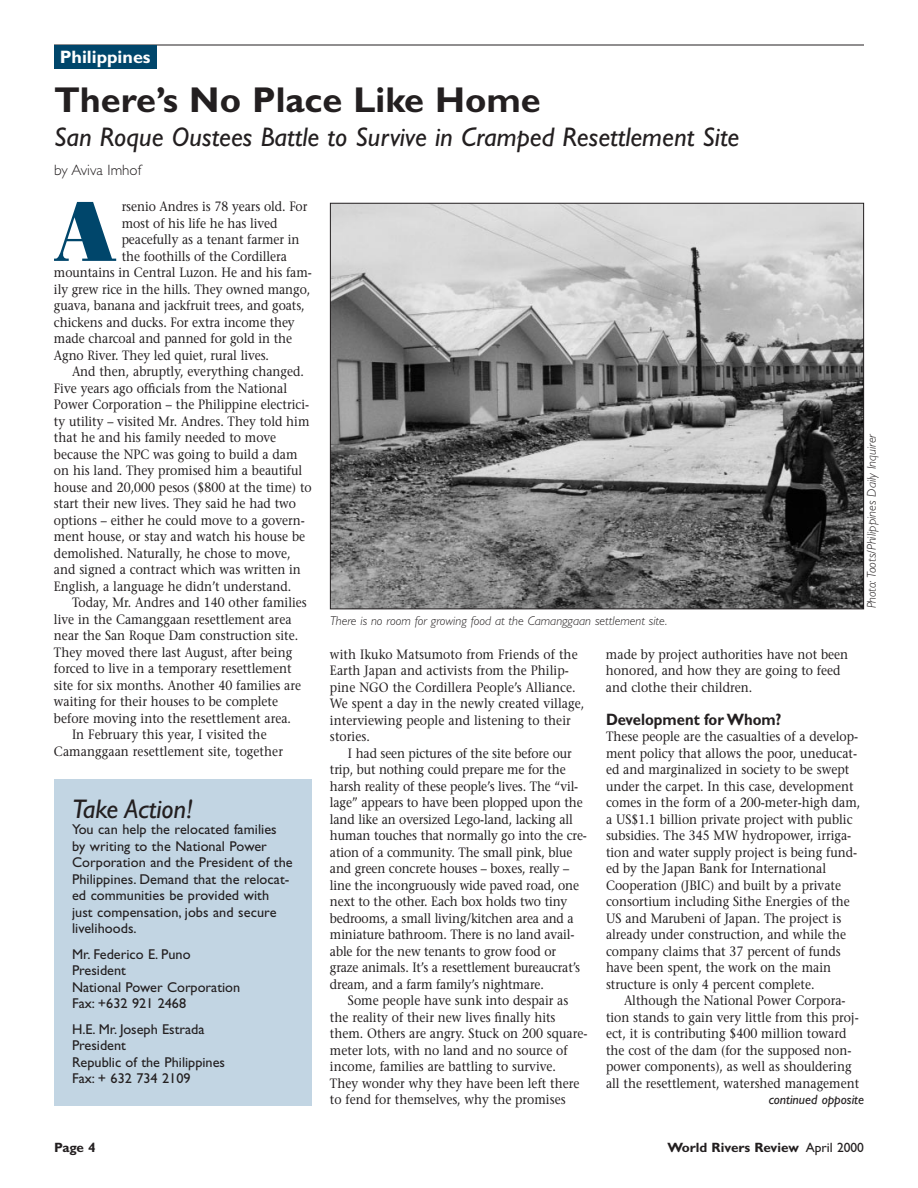
<style>
.page{position:relative;width:918px;height:1188px;background:#fff}
.page>*{position:absolute;margin:0;border:0;box-sizing:border-box;transform-origin:0 0}
.t1{font:85.05px "Bodoni Poster";color:#00466b;scale:.9 1}
.t2{font:700 36px "Gill Sans";color:#231f20}
.t3{font:italic 27px "Gill Sans";color:#231f20}
.t4{font:700 18px "Gill Sans";color:#fff}
.t5{font:700 16.5px "Gill Sans";color:#231f20;scale:.9 1}
.t6{font:300 15px "Gill Sans";color:#231f20}
.t7{font:14.25px/16.5px "Gill Sans";letter-spacing:.005em;color:#231f20}
.t8{font:13.5px/16.5px "Stone Serif";color:#231f20;scale:.9 1}
.t9{font:700 13.5px "Gill Sans";color:#231f20}
.t10{font:italic 13.5px "Gill Sans";color:#231f20}
.t11{font:italic 300 12.75px "Gill Sans";color:#231f20}
.s1{font-weight:400}
</style>
<div class="page">
<hr style="left:54px;top:45px;width:810px;height:1px;background:#231f20">
<div style="left:54px;top:45px;width:102px;height:24px;background:#00466b"></div>
<img style="left:332px;top:205px;width:530px;height:402px">
<div style="left:54px;top:780px;width:258px;height:326px;background:#c2d5e3"></div>
<h3 class="t4" style="left:60px;top:50px;width:92px">Philippines</h3>
<h2 class="t2" style="left:54px;top:87px;width:488px">There’s No Place Like Home</h2>
<h3 class="t3" style="left:54px;top:128px;width:687px">San Roque Oustees Battle to Survive in Cramped Resettlement Site</h3>
<p class="t6" style="left:54px;top:164px;width:89px">by Aviva Imhof</p>
<h1 class="t1" style="left:53px;top:201px;width:72px">A</h1>
<p class="t8" style="left:122px;top:200px;width:208px">rsenio Andres is 78 years old. For</p>
<p class="t8" style="left:122px;top:216px;width:175px">most of his life he has lived</p>
<p class="t8" style="left:122px;top:233px;width:199px">peacefully as a tenant farmer in</p>
<p class="t8" style="left:122px;top:249px;width:185px">the foothills of the Cordillera</p>
<p class="t8" style="left:54px;top:266px;width:288px">mountains in Central Luzon. He and his fam-</p>
<p class="t8" style="left:54px;top:282px;width:286px">ily grew rice in the hills. They owned mango,</p>
<p class="t8" style="left:54px;top:299px;width:280px">guava, banana and jackfruit trees, and goats,</p>
<p class="t8" style="left:54px;top:315px;width:269px">chickens and ducks. For extra income they</p>
<p class="t8" style="left:54px;top:332px;width:266px">made charcoal and panned for gold in the</p>
<p class="t8" style="left:54px;top:348px;width:240px">Agno River. They led quiet, rural lives.</p>
<p class="t8" style="left:72px;top:365px;width:259px">And then, abruptly, everything changed.</p>
<p class="t8" style="left:54px;top:381px;width:261px">Five years ago officials from the National</p>
<p class="t8" style="left:54px;top:398px;width:285px">Power Corporation – the Philippine electrici-</p>
<p class="t8" style="left:54px;top:414px;width:285px">ty utility – visited Mr. Andres. They told him</p>
<p class="t8" style="left:54px;top:431px;width:249px">that he and his family needed to move</p>
<p class="t8" style="left:54px;top:447px;width:272px">because the NPC was going to build a dam</p>
<p class="t8" style="left:54px;top:464px;width:277px">on his land. They promised him a beautiful</p>
<p class="t8" style="left:54px;top:480px;width:288px">house and 20,000 pesos ($800 at the time) to</p>
<p class="t8" style="left:54px;top:497px;width:271px">start their new lives. They said he had two</p>
<p class="t8" style="left:54px;top:513px;width:280px">options – either he could move to a govern-</p>
<p class="t8" style="left:54px;top:530px;width:281px">ment house, or stay and watch his house be</p>
<p class="t8" style="left:54px;top:546px;width:265px">demolished. Naturally, he chose to move,</p>
<p class="t8" style="left:54px;top:563px;width:276px">and signed a contract which was written in</p>
<p class="t8" style="left:54px;top:579px;width:265px">English, a language he didn’t understand.</p>
<p class="t8" style="left:72px;top:596px;width:262px">Today, Mr. Andres and 140 other families</p>
<p class="t8" style="left:54px;top:612px;width:265px">live in the Camanggaan resettlement area</p>
<p class="t8" style="left:54px;top:629px;width:273px">near the San Roque Dam construction site.</p>
<p class="t8" style="left:54px;top:645px;width:266px">They moved there last August, after being</p>
<p class="t8" style="left:54px;top:662px;width:265px">forced to live in a temporary resettlement</p>
<p class="t8" style="left:54px;top:678px;width:276px">site for six months. Another 40 families are</p>
<p class="t8" style="left:54px;top:695px;width:250px">waiting for their houses to be complete</p>
<p class="t8" style="left:54px;top:711px;width:265px">before moving into the resettlement area.</p>
<p class="t8" style="left:72px;top:728px;width:218px">In February this year, I visited the</p>
<p class="t8" style="left:54px;top:744px;width:256px">Camanggaan resettlement site, together</p>
<h3 class="t3" style="left:72px;top:799px;width:123px">Take Action!</h3>
<p class="t7" style="left:72px;top:823px;width:222px">You can help the relocated families by writing to the National Power<br>Corporation and the President of the<br>Philippines. Demand that the relocat&shy;ed communities be provided with just compensation, jobs and secure livelihoods.</p>
<p class="t7" style="left:72px;top:947px;width:170px">Mr. Federico E. Puno<br>President<br>National Power Corporation<br>Fax: +632 921 2468</p>
<p class="t7" style="left:72px;top:1022px;width:155px">H.E. Mr. Joseph Estrada<br>President<br>Republic of the Philippines<br>Fax: + 632 734 2109</p>
<p class="t11" style="left:330px;top:616px;width:339px">There is no room for growing food at the Camanggaan settlement site.</p>
<p class="t11" style="left:867px;top:608px;width:176px;rotate:-90deg">Photo: Toots/Philippines Daily Inquirer</p>
<p class="t8" style="left:330px;top:647px;width:284px">with Ikuko Matsumoto from Friends of the Earth Japan and activists from the Philip&shy;pine NGO the Cordillera People’s Alliance.<br>We spent a day in the newly created village, interviewing people and listening to their stories.</p>
<p class="t8" style="left:330px;top:746px;width:287px;text-indent:18px">I had seen pictures of the site before our trip, but nothing could prepare me for the harsh reality of these people’s lives. The “vil&shy;lage” appears to have been plopped upon the land like an oversized Lego-land, lacking all human touches that normally go into the cre&shy;ation of a community. The small pink, blue and green concrete houses – boxes, really – line the incongruously wide paved road, one next to the other. Each box holds two tiny bedrooms, a small living/kitchen area and a miniature bathroom. There is no land avail&shy;able for the new tenants to grow food or graze animals. It’s a resettlement bureaucrat’s dream, and a farm family’s nightmare.</p>
<p class="t8" style="left:330px;top:994px;width:288px;text-indent:18px">Some people have sunk into despair as the reality of their new lives finally hits them. Others are angry. Stuck on 200 square&shy;meter lots, with no land and no source of income, families are battling to survive.<br>They wonder why they have been left there to fend for themselves, why the promises</p>
<p class="t8" style="left:606px;top:647px;width:271px">made by project authorities have not been honored, and how they are going to feed and clothe their children.</p>
<p class="t5" style="left:606px;top:714px;width:196px">Development for Whom?</p>
<p class="t8" style="left:606px;top:730px;width:284px">These people are the casualties of a develop&shy;ment policy that allows the poor, uneducat&shy;ed and marginalized in society to be swept under the carpet. In this case, development comes in the form of a 200-meter-high dam, a US$1.1 billion private project with public subsidies. The 345 MW hydropower, irriga&shy;tion and water supply project is being fund&shy;ed by the Japan Bank for International Cooperation (JBIC) and built by a private consortium including Sithe Energies of the US and Marubeni of Japan. The project is already under construction, and while the company claims that 37 percent of funds have been spent, the work on the main structure is only 4 percent complete.</p>
<p class="t8" style="left:606px;top:994px;width:283px;text-indent:18px">Although the National Power Corpora&shy;tion stands to gain very little from this proj&shy;ect, it is contributing $400 million toward the cost of the dam (for the supposed non&shy;power components), as well as shouldering all the resettlement, watershed management</p>
<p class="t10" style="left:769px;top:1095px;width:97px">continued opposite</p>
<p class="t9" style="left:54px;top:1143px;width:43px">Page 4</p>
<p class="t9" style="left:667px;top:1143px;width:198px">World Rivers Review <span class="s1">April 2000</span></p>
</div>
